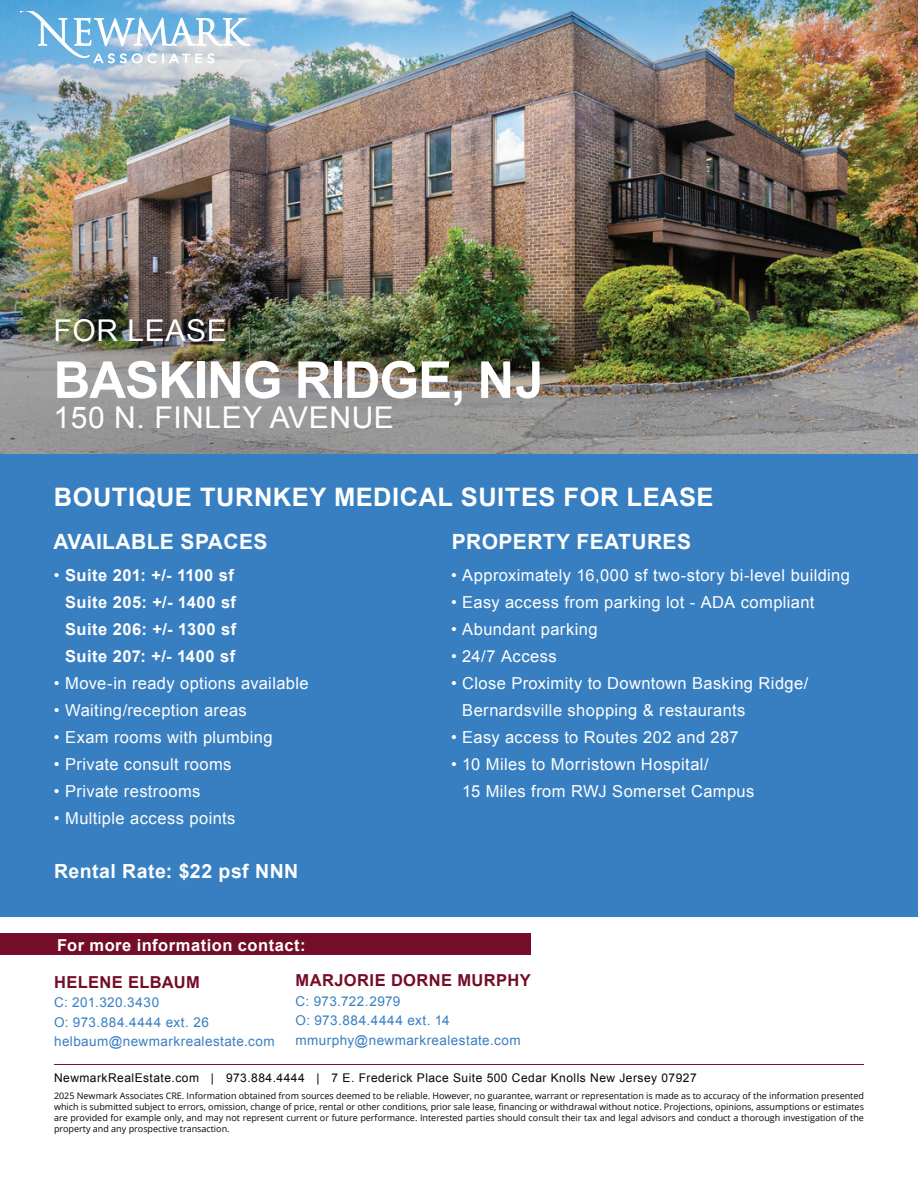
<style>
.page{position:relative;width:918px;height:1188px;background:#fff}
.page>*{position:absolute;margin:0;border:0;box-sizing:border-box;transform-origin:0 0}
.t1{font:700 51px "Arial";letter-spacing:-.02em;color:#fff}
.t2{font:30px "Arial";letter-spacing:.02em;color:#fff}
.t3{font:700 25.5px "Arial";letter-spacing:.02em;color:#fff}
.t4{font:700 21px "Arial";letter-spacing:.02em;color:#fff}
.t5{font:700 19.5px "Arial";letter-spacing:.025em;color:#fff}
.t6{font:16.5px/27px "Arial";letter-spacing:.025em;color:#fff}
.t7{font:700 16.5px/27px "Arial";letter-spacing:.03em;color:#fff}
.t8{font:700 16.5px "Arial";letter-spacing:.025em;color:#740d27}
.t9{font:13.5px/19.5px "Arial";letter-spacing:.03em;color:#387fc2}
.t10{font:12px "Arial";letter-spacing:.04em;color:#040504}
.t11{font:9px/10.8px "Open Sans";color:#040504;text-align:justify}
.s1{font-weight:400}
</style>
<div class="page">
<div style="left:0;top:454px;width:918px;height:463px;background:#387fc2"></div>
<img style="left:0;top:0;width:918px;height:454px">
<hr style="left:54px;top:1064px;width:810px;height:1px;background:#82132e">
<svg style="left:20px;top:12px;width:230px;height:51px"></svg>
<div style="left:0;top:933px;width:530px;height:22px;background:#740d27"></div>
<h2 class="t2" style="left:54px;top:310px;width:175px">FOR LEASE</h2>
<h1 class="t1" style="left:54px;top:346px;width:492px">BASKING RIDGE, NJ</h1>
<h2 class="t2" style="left:54px;top:398px;width:342px">150 N. FINLEY AVENUE</h2>
<h3 class="t3" style="left:54px;top:480px;width:661px">BOUTIQUE TURNKEY MEDICAL SUITES FOR LEASE</h3>
<h3 class="t4" style="left:54px;top:527px;width:215px">AVAILABLE SPACES</h3>
<h3 class="t4" style="left:452px;top:527px;width:241px">PROPERTY FEATURES</h3>
<h3 class="t7" style="left:65px;top:562px;width:173px;text-indent:-11px"><span class="s1">•</span> Suite 201: +/- 1100 sf<br>Suite 205: +/- 1400 sf<br>Suite 206: +/- 1300 sf<br>Suite 207: +/- 1400 sf</h3>
<h3 class="t6" style="left:54px;top:670px;width:256px">• Move-in ready options available</h3>
<h3 class="t6" style="left:54px;top:697px;width:194px">• Waiting/reception areas</h3>
<h3 class="t6" style="left:54px;top:724px;width:220px">• Exam rooms with plumbing</h3>
<h3 class="t6" style="left:54px;top:751px;width:179px">• Private consult rooms</h3>
<h3 class="t6" style="left:54px;top:778px;width:148px">• Private restrooms</h3>
<h3 class="t6" style="left:54px;top:805px;width:183px">• Multiple access points</h3>
<h3 class="t5" style="left:54px;top:858px;width:246px">Rental Rate: $22 psf NNN</h3>
<h3 class="t7" style="left:57px;top:932px;width:250px">For more information contact:</h3>
<h3 class="t6" style="left:451px;top:562px;width:401px">• Approximately 16,000 sf two-story bi-level building</h3>
<h3 class="t6" style="left:451px;top:589px;width:365px">• Easy access from parking lot - ADA compliant</h3>
<h3 class="t6" style="left:451px;top:616px;width:148px">• Abundant parking</h3>
<h3 class="t6" style="left:451px;top:643px;width:107px">• 24/7 Access</h3>
<h3 class="t6" style="left:462px;top:670px;width:348px;text-indent:-11px">• Close Proximity to Downtown Basking Ridge/<br>Bernardsville shopping &amp; restaurants</h3>
<h3 class="t6" style="left:451px;top:724px;width:289px">• Easy access to Routes 202 and 287</h3>
<h3 class="t6" style="left:462px;top:751px;width:294px;text-indent:-11px">• 10 Miles to Morristown Hospital/<br>15 Miles from RWJ Somerset Campus</h3>
<h3 class="t8" style="left:54px;top:971px;width:147px">HELENE ELBAUM</h3>
<h3 class="t9" style="left:54px;top:993px;width:222px">C: 201.320.3430<br>O: 973.884.4444 ext. 26 helbaum@newmarkrealestate.com</h3>
<h3 class="t8" style="left:296px;top:970px;width:237px">MARJORIE DORNE MURPHY</h3>
<h3 class="t9" style="left:296px;top:992px;width:226px">C: 973.722.2979<br>O: 973.884.4444 ext. 14 mmurphy@newmarkrealestate.com</h3>
<h3 class="t10" style="left:54px;top:1070px;width:644px">NewmarkRealEstate.com | 973.884.4444 | 7 E. Frederick Place Suite 500 Cedar Knolls New Jersey 07927</h3>
<p class="t11" style="left:54px;top:1090px;width:812px">2025 Newmark Associates CRE. Information obtained from sources deemed to be reliable. However, no guarantee, warrant or representation is made as to accuracy of the information presented which is submitted subject to errors, omission, change of price, rental or other conditions, prior sale lease, financing or withdrawal without notice. Projections, opinions, assumptions or estimates are provided for example only, and may not represent current or future performance. Interested parties should consult their tax and legal advisors and conduct a thorough investigation of the property and any prospective transaction.</p>
</div>
